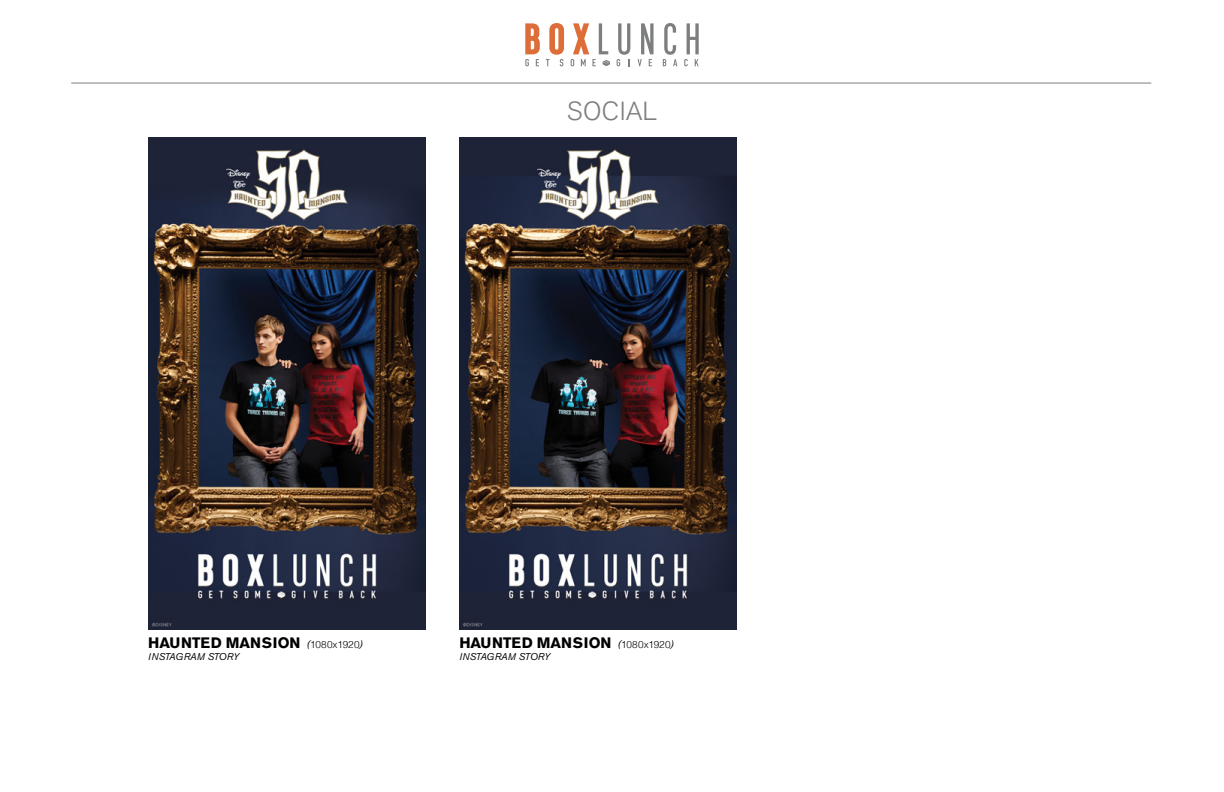
<style>
.page{position:relative;width:1224px;height:792px;background:#fff}
.page>*{position:absolute;margin:0;border:0;box-sizing:border-box;transform-origin:0 0}
.t1{font:300 26px "Akzidenz Grotesk BE";letter-spacing:.02em;color:#7d7e7e}
.t2{font:700 15px "Akzidenz Grotesk BE";color:#000}
.t3{font:italic 9.8px "Akzidenz Grotesk BE";color:#000}
.s1{font-weight:400;font-style:italic;font-size:9.8px}
.s2{font-family:"Helvetica";font-weight:300;font-size:10px}
</style>
<div class="page">
<svg style="left:525px;top:23px;width:15px;height:43px"></svg>
<svg style="left:546px;top:23px;width:18px;height:43px"></svg>
<svg style="left:617px;top:23px;width:13px;height:43px"></svg>
<svg style="left:638px;top:23px;width:16px;height:43px"></svg>
<svg style="left:663px;top:23px;width:14px;height:43px"></svg>
<svg style="left:684px;top:23px;width:15px;height:43px"></svg>
<svg style="left:571px;top:23px;width:39px;height:43px"></svg>
<hr style="left:71px;top:83px;width:1080px;height:1px;background:#7d7e7e">
<img style="left:459px;top:138px;width:277px;height:492px">
<img style="left:148px;top:138px;width:277px;height:492px">
<h1 class="t1" style="left:567px;top:97px;width:92px">SOCIAL</h1>
<p class="t2" style="left:148px;top:634px;width:216px">HAUNTED MANSION <span class="s1">(</span><span class="s2">1080x1920</span><span class="s1">)</span></p>
<p class="t3" style="left:148px;top:650px;width:92px">INSTAGRAM STORY</p>
<p class="t2" style="left:459px;top:634px;width:216px">HAUNTED MANSION <span class="s1">(</span><span class="s2">1080x1920</span><span class="s1">)</span></p>
<p class="t3" style="left:459px;top:650px;width:92px">INSTAGRAM STORY</p>
</div>
